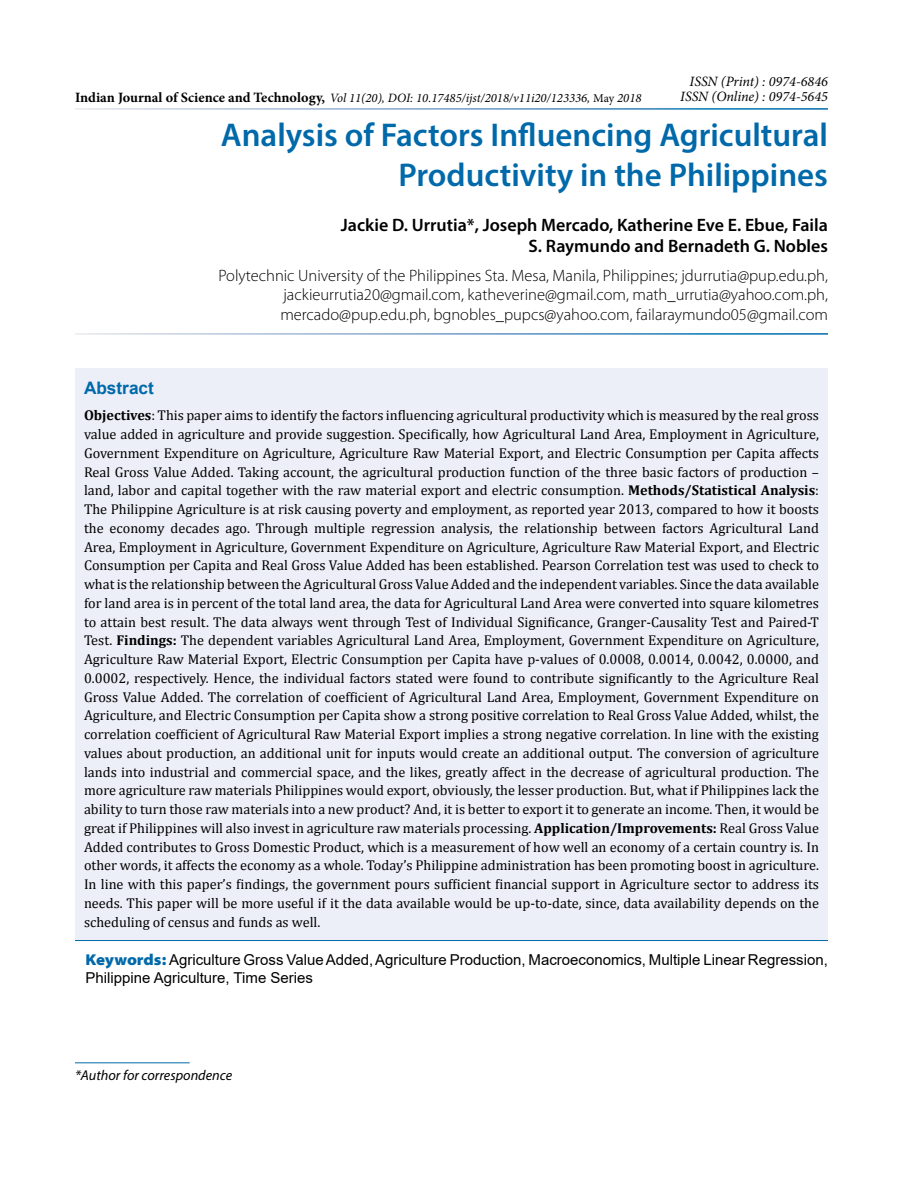
<style>
.page{position:relative;width:918px;height:1188px;background:#fff}
.page>*{position:absolute;margin:0;border:0;box-sizing:border-box;transform-origin:0 0}
.AT{font:600 33px/40.5px "Myriad Pro";color:#0069aa;text-align:right}
.Author{font:600 18px/21px "Myriad Pro";color:#000;text-align:right}
.Affiliation_Last{font:700 17.25px "Arial";color:#0069aa}
.Affiliation_Last-2{font:300 16.5px/19.5px "Myriad Pro";color:#000;text-align:justify}
.Affiliation_Last-3{font:15px/18px "Arial";color:#000}
.Affiliation_Last-4{font:14.25px/18.8px "Cambria";color:#000;text-align:justify}
.t1{font:italic 14.25px "Minion Pro";color:#000}
.Affiliation_Last-5{font:italic 14.25px "Myriad Pro";color:#000}
.t2{font:italic 12.75px "Minion Pro";color:#000}
.s1{font-weight:700;font-style:normal;font-size:14.25px}
.s2{font-style:normal;font-size:12px}
.s3{font-weight:700}
.s4{font-family:"Myriad Pro";font-weight:900;font-stretch:semi-expanded;font-size:15.75px;color:#0069aa}
</style>
<div class="page">
<hr style="left:75px;top:1062px;width:115px;height:1px;background:#0069aa">
<div style="left:75px;top:368px;width:753px;height:572px;background:#eceff7"></div>
<hr style="left:75px;top:940px;width:753px;height:1px;background:#0069aa">
<p class="t1" style="left:690px;top:72px;width:140px">ISSN (Print) : 0974-6846</p>
<p class="t1" style="left:680px;top:87px;width:149px">ISSN (Online) : 0974-5645</p>
<p class="AT" style="left:221px;top:113px;width:609px">Analysis of Factors Influencing Agricultural<br>Productivity in the Philippines</p>
<p class="Author" style="left:341px;top:214px;width:489px">Jackie D. Urrutia*, Joseph Mercado, Katherine Eve E. Ebue, Faila<br>S. Raymundo and Bernadeth G. Nobles</p>
<p class="Affiliation_Last-2" style="left:280px;top:266px;width:549px;text-indent:-62px">Polytechnic University of the Philippines Sta. Mesa, Manila, Philippines; jdurrutia@pup.edu.ph, jackieurrutia20@gmail.com, katheverine@gmail.com, math_urrutia@yahoo.com.ph, mercado@pup.edu.ph, bgnobles_pupcs@yahoo.com, failaraymundo05@gmail.com</p>
<p class="t2" style="left:75px;top:90px;width:568px"><span class="s1">Indian Journal of Science and Technology,</span> Vol 11(20), DOI: 10.17485/ijst/2018/v11i20/123336, <span class="s2">May</span> 2018</p>
<p class="Affiliation_Last" style="left:84px;top:376px;width:71px">Abstract</p>
<p class="Affiliation_Last-4" style="left:84px;top:406px;width:737px"><span class="s3">Objectives</span>: This paper aims to identify the factors influencing agricultural productivity which is measured by the real gross value added in agriculture and provide suggestion. Specifically, how Agricultural Land Area, Employment in Agriculture, Government Expenditure on Agriculture, Agriculture Raw Material Export, and Electric Consumption per Capita affects Real Gross Value Added. Taking account, the agricultural production function of the three basic factors of production – land, labor and capital together with the raw material export and electric consumption. <span class="s3">Methods/Statistical Analysis</span>:<br>The Philippine Agriculture is at risk causing poverty and employment, as reported year 2013, compared to how it boosts the economy decades ago. Through multiple regression analysis, the relationship between factors Agricultural Land Area, Employment in Agriculture, Government Expenditure on Agriculture, Agriculture Raw Material Export, and Electric Consumption per Capita and Real Gross Value Added has been established. Pearson Correlation test was used to check to what is the relationship between the Agricultural Gross Value Added and the independent variables. Since the data available for land area is in percent of the total land area, the data for Agricultural Land Area were converted into square kilometres to attain best result. The data always went through Test of Individual Significance, Granger-Causality Test and Paired-T Test. <span class="s3">Findings:</span> The dependent variables Agricultural Land Area, Employment, Government Expenditure on Agriculture, Agriculture Raw Material Export, Electric Consumption per Capita have p-values of 0.0008, 0.0014, 0.0042, 0.0000, and 0.0002, respectively. Hence, the individual factors stated were found to contribute significantly to the Agriculture Real Gross Value Added. The correlation of coefficient of Agricultural Land Area, Employment, Government Expenditure on Agriculture, and Electric Consumption per Capita show a strong positive correlation to Real Gross Value Added, whilst, the correlation coefficient of Agricultural Raw Material Export implies a strong negative correlation. In line with the existing values about production, an additional unit for inputs would create an additional output. The conversion of agriculture lands into industrial and commercial space, and the likes, greatly affect in the decrease of agricultural production. The more agriculture raw materials Philippines would export, obviously, the lesser production. But, what if Philippines lack the ability to turn those raw materials into a new product? And, it is better to export it to generate an income. Then, it would be great if Philippines will also invest in agriculture raw materials processing. <span class="s3">Application/Improvements:</span> Real Gross Value Added contributes to Gross Domestic Product, which is a measurement of how well an economy of a certain country is. In other words, it affects the economy as a whole. Today’s Philippine administration has been promoting boost in agriculture.<br>In line with this paper’s findings, the government pours sufficient financial support in Agriculture sector to address its needs. This paper will be more useful if it the data available would be up-to-date, since, data availability depends on the scheduling of census and funds as well.</p>
<p class="Affiliation_Last-3" style="left:86px;top:951px;width:744px"><span class="s4">Keywords:</span> Agriculture Gross Value Added, Agriculture Production, Macroeconomics, Multiple Linear Regression,<br>Philippine Agriculture, Time Series</p>
<p class="Affiliation_Last-5" style="left:75px;top:1066px;width:159px">*Author for correspondence</p>
</div>
